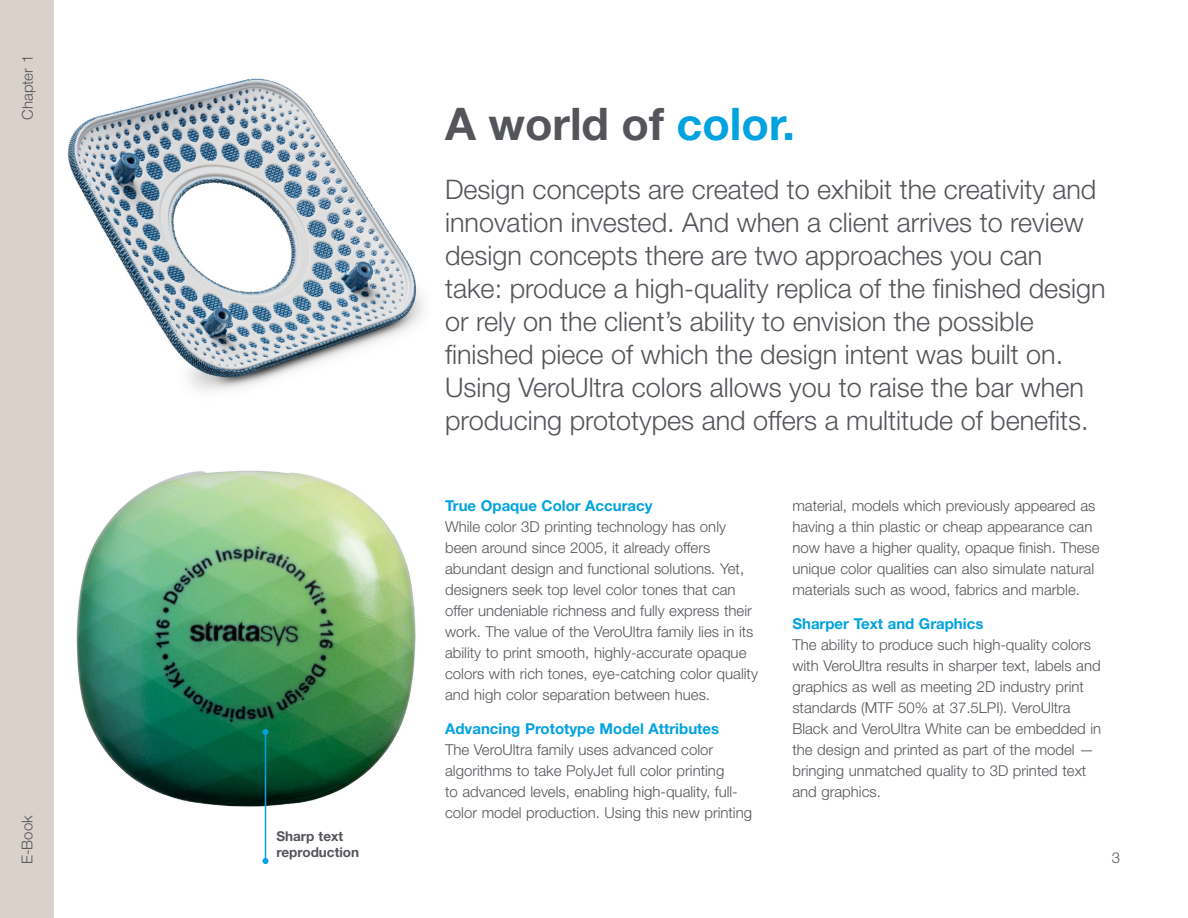
<style>
.page{position:relative;width:1188px;height:918px;background:#fff}
.page>*{position:absolute;margin:0;border:0;box-sizing:border-box;transform-origin:0 0}
.Page_Title{font:700 45px "Helvetica Neue LT Std";color:#54555a}
.Pull_out_Quote{font:300 27px/33px "Helvetica Neue LT Std";color:#54555a}
.Para{font:300 15px/21px "Helvetica Neue LT Std";color:#54555a}
.Para_Subhead{font:700 15px "Helvetica Neue LT Std";color:#00a2df}
.Para_Subhead-2{font:700 13.5px/16.5px "Helvetica Neue LT Std";color:#54555a}
.s1{color:#00a2df}
</style>
<div class="page">
<div style="left:0;top:0;width:54px;height:918px;background:#dad1cb"></div>
<img style="left:67px;top:78px;width:357px;height:313px">
<img style="left:76px;top:470px;width:340px;height:370px">
<hr style="left:265px;top:732px;width:1px;height:129px;background:#00a2df">
<svg style="left:262px;top:858px;width:6px;height:6px"></svg>
<svg style="left:262px;top:729px;width:6px;height:6px"></svg>
<p class="Para" style="left:17px;top:120px;width:67px;rotate:-90deg">Chapter 1</p>
<p class="Para" style="left:16px;top:864px;width:50px;rotate:-90deg">E-Book</p>
<p class="Para_Subhead-2" style="left:276px;top:827px;width:84px">Sharp text reproduction</p>
<p class="Page_Title" style="left:445px;top:96px;width:351px">A world of <span class="s1">color.</span></p>
<p class="Pull_out_Quote" style="left:445px;top:172px;width:662px">Design concepts are created to exhibit the creativity and innovation invested. And when a client arrives to review design concepts there are two approaches you can take: produce a high-quality replica of the finished design or rely on the client’s ability to envision the possible finished piece of which the design intent was built on.<br>Using VeroUltra colors allows you to raise the bar when producing prototypes and offers a multitude of benefits.</p>
<p class="Para_Subhead" style="left:445px;top:496px;width:209px">True Opaque Color Accuracy</p>
<p class="Para" style="left:445px;top:516px;width:314px">While color 3D printing technology has only been around since 2005, it already offers abundant design and functional solutions. Yet, designers seek top level color tones that can offer undeniable richness and fully express their work. The value of the VeroUltra family lies in its ability to print smooth, highly-accurate opaque colors with rich tones, eye-catching color quality and high color separation between hues.</p>
<p class="Para_Subhead" style="left:445px;top:720px;width:276px">Advancing Prototype Model Attributes</p>
<p class="Para" style="left:445px;top:739px;width:309px">The VeroUltra family uses advanced color algorithms to take PolyJet full color printing<br>to advanced levels, enabling high-quality, full&shy;color model production. Using this new printing</p>
<p class="Para" style="left:792px;top:495px;width:309px">material, models which previously appeared as having a thin plastic or cheap appearance can now have a higher quality, opaque finish. These unique color qualities can also simulate natural materials such as wood, fabrics and marble.</p>
<p class="Para_Subhead" style="left:792px;top:615px;width:192px">Sharper Text and Graphics</p>
<p class="Para" style="left:792px;top:634px;width:310px">The ability to produce such high-quality colors with VeroUltra results in sharper text, labels and graphics as well as meeting 2D industry print standards (MTF 50% at 37.5LPI). VeroUltra Black and VeroUltra White can be embedded in the design and printed as part of the model — bringing unmatched quality to 3D printed text and graphics.</p>
<p class="Para" style="left:1112px;top:847px;width:10px">3</p>
</div>
